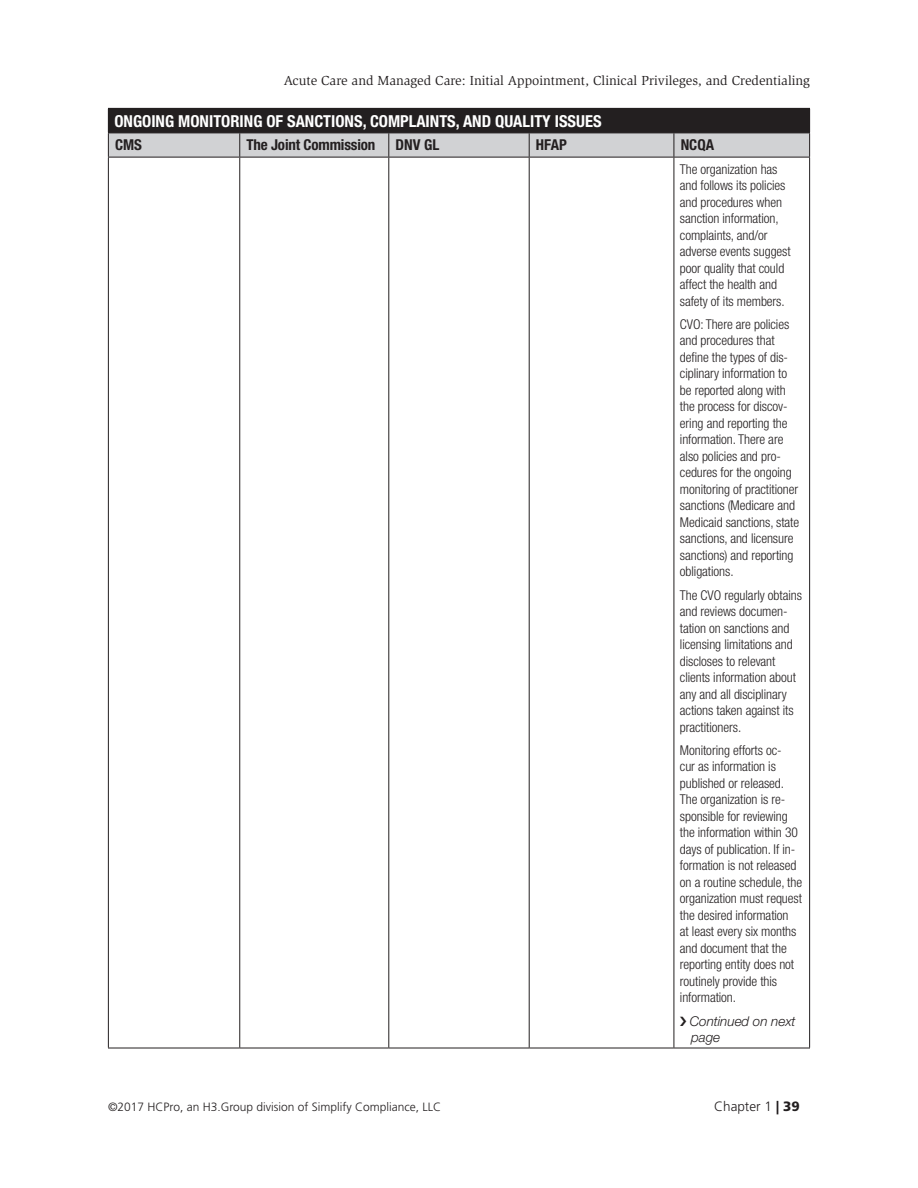
<style>
.page{position:relative;width:918px;height:1188px;background:#fff}
.page>*{position:absolute;margin:0;border:0;box-sizing:border-box;transform-origin:0 0}
.Table_Header_1{font:700 condensed 16.5px "Helvetica Neue LT Std";color:#fff}
.Table_Header{font:700 condensed 15px "Helvetica Neue LT Std";letter-spacing:-.01em;color:#231f20}
.Table_body{font:300 condensed 13.5px/16.5px "Helvetica Neue LT Std";letter-spacing:-.005em;color:#231f20}
.t1{font:13.5px "Slimbach Std";color:#231f20}
.Table_bullet{font:italic 300 13.5px/16.5px "Helvetica Neue LT Std";letter-spacing:-.005em;color:#231f20}
.t2{font:300 13.5px "Frutiger LT Std";color:#231f20}
.t3{font:300 12px "Frutiger LT Std";color:#231f20}
.s1{font-weight:900}
</style>
<div class="page">
<hr style="left:108px;top:108px;width:132px;height:1px;background:#231f20">
<hr style="left:240px;top:108px;width:149px;height:1px;background:#231f20">
<hr style="left:389px;top:108px;width:140px;height:1px;background:#231f20">
<hr style="left:529px;top:108px;width:145px;height:1px;background:#231f20">
<hr style="left:674px;top:108px;width:136px;height:1px;background:#231f20">
<svg style="left:108px;top:109px;width:702px;height:48px;background:#767576"></svg>
<hr style="left:108px;top:157px;width:132px;height:1px;background:#231f20">
<hr style="left:108px;top:157px;width:1px;height:891px;background:#231f20">
<hr style="left:240px;top:157px;width:149px;height:1px;background:#231f20">
<hr style="left:239px;top:157px;width:1px;height:891px;background:#231f20">
<hr style="left:389px;top:157px;width:140px;height:1px;background:#231f20">
<hr style="left:388px;top:157px;width:1px;height:891px;background:#231f20">
<hr style="left:529px;top:157px;width:145px;height:1px;background:#231f20">
<hr style="left:529px;top:157px;width:1px;height:891px;background:#231f20">
<hr style="left:674px;top:157px;width:136px;height:1px;background:#231f20">
<hr style="left:674px;top:157px;width:1px;height:891px;background:#231f20">
<hr style="left:809px;top:157px;width:1px;height:891px;background:#231f20">
<hr style="left:108px;top:1048px;width:132px;height:1px;background:#231f20">
<hr style="left:240px;top:1048px;width:149px;height:1px;background:#231f20">
<hr style="left:389px;top:1048px;width:140px;height:1px;background:#231f20">
<hr style="left:529px;top:1048px;width:145px;height:1px;background:#231f20">
<hr style="left:674px;top:1048px;width:136px;height:1px;background:#231f20">
<p class="t1" style="left:284px;top:73px;width:528px">Acute Care and Managed Care: Initial Appointment, Clinical Privileges, and Credentialing</p>
<p class="Table_Header_1" style="left:114px;top:111px;width:489px">ONGOING MONITORING OF SANCTIONS, COMPLAINTS, AND QUALITY ISSUES</p>
<p class="Table_Header" style="left:115px;top:136px;width:28px">CMS</p>
<p class="Table_Header" style="left:247px;top:136px;width:130px">The Joint Commission</p>
<p class="Table_Header" style="left:396px;top:136px;width:45px">DNV GL</p>
<p class="Table_Header" style="left:536px;top:136px;width:32px">HFAP</p>
<p class="Table_Header" style="left:681px;top:136px;width:35px">NCQA</p>
<p class="Table_body" style="left:680px;top:160px;width:112px">The organization has and follows its policies and procedures when sanction information, complaints, and/or adverse events suggest poor quality that could affect the health and safety of its members.</p>
<p class="Table_body" style="left:680px;top:316px;width:121px">CVO: There are policies and procedures that define the types of dis&shy;ciplinary information to be reported along with the process for discov&shy;ering and reporting the information. There are also policies and pro&shy;cedures for the ongoing monitoring of practitioner sanctions (Medicare and<br>Medicaid sanctions, state sanctions, and licensure sanctions) and reporting obligations.</p>
<p class="Table_body" style="left:680px;top:586px;width:124px">The CVO regularly obtains and reviews documen&shy;tation on sanctions and licensing limitations and discloses to relevant clients information about any and all disciplinary actions taken against its practitioners.</p>
<p class="Table_body" style="left:680px;top:742px;width:124px">Monitoring efforts oc-<br>cur as information is published or released.<br>The organization is re&shy;sponsible for reviewing the information within 30 days of publication. If in&shy;formation is not released on a routine schedule, the organization must request the desired information<br>at least every six months and document that the reporting entity does not routinely provide this information.</p>
<p class="Table_bullet" style="left:690px;top:1012px;width:107px">Continued on next page</p>
<p class="t3" style="left:108px;top:1100px;width:335px">©2017 HCPro, an H3.Group division of Simplify Compliance, LLC</p>
<p class="t2" style="left:714px;top:1098px;width:87px">Chapter 1 <span class="s1">| 39</span></p>
</div>
